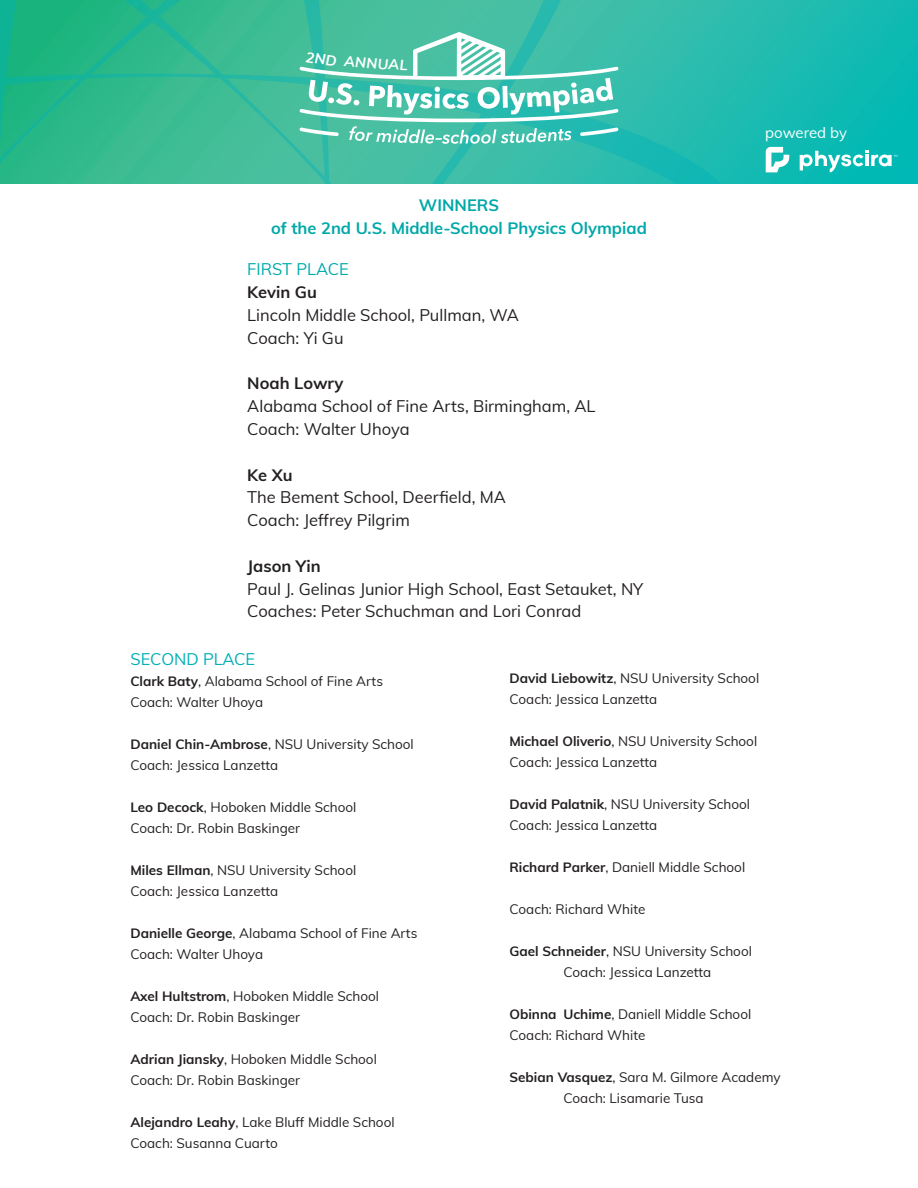
<style>
.page{position:relative;width:918px;height:1188px;background:#fff}
.page>*{position:absolute;margin:0;border:0;box-sizing:border-box;transform-origin:0 0}
.t1{font:16.5px/22.8px "Muli";color:#231f20}
.t2{font:700 16.5px/22.8px "Muli";color:#00a8a8;text-align:center}
.t3{font:700 16.5px "Muli";color:#231f20}
.t4{font:16.5px "Muli";color:#01afb6}
.t5{font:16.5px "Muli";color:#0aa}
.t6{font:15px "Muli";letter-spacing:-.005em;color:#fff}
.t7{font:13.5px/21px "Muli";color:#231f20}
.s1{font-weight:700}
</style>
<div class="page">
<div style="left:0;top:0;width:918px;height:184px;background:linear-gradient(to bottom,#1dbbb0,#05b9b4)"></div>
<svg style="left:0;top:0;width:753px;height:184px;background:#32bb9b"></svg>
<svg style="left:766px;top:147px;width:23px;height:25px"></svg>
<svg style="left:800px;top:150px;width:97px;height:22px"></svg>
<svg style="left:300px;top:32px;width:318px;height:112px"></svg>
<p class="t2" style="left:271px;top:193px;width:377px">WINNERS<br>of the 2nd U.S. Middle-School Physics Olympiad</p>
<p class="t6" style="left:765px;top:122px;width:83px">powered by</p>
<p class="t5" style="left:247px;top:257px;width:103px">FIRST PLACE</p>
<p class="t3" style="left:247px;top:280px;width:71px">Kevin Gu</p>
<p class="t1" style="left:247px;top:303px;width:273px">Lincoln Middle School, Pullman, WA<br>Coach: Yi Gu</p>
<p class="t3" style="left:247px;top:371px;width:98px">Noah Lowry</p>
<p class="t1" style="left:247px;top:394px;width:350px">Alabama School of Fine Arts, Birmingham, AL<br>Coach: Walter Uhoya</p>
<p class="t3" style="left:247px;top:463px;width:47px">Ke Xu</p>
<p class="t1" style="left:247px;top:485px;width:260px">The Bement School, Deerfield, MA<br>Coach: Jeffrey Pilgrim</p>
<p class="t3" style="left:247px;top:554px;width:75px">Jason Yin</p>
<p class="t1" style="left:247px;top:577px;width:398px">Paul J. Gelinas Junior High School, East Setauket, NY<br>Coaches: Peter Schuchman and Lori Conrad</p>
<p class="t4" style="left:130px;top:647px;width:126px">SECOND PLACE</p>
<p class="t7" style="left:130px;top:670px;width:254px"><span class="s1">Clark Baty</span>, Alabama School of Fine Arts<br>Coach: Walter Uhoya</p>
<p class="t7" style="left:130px;top:733px;width:285px"><span class="s1">Daniel Chin-Ambrose</span>, NSU University School<br>Coach: Jessica Lanzetta</p>
<p class="t7" style="left:130px;top:796px;width:228px"><span class="s1">Leo Decock</span>, Hoboken Middle School<br>Coach: Dr. Robin Baskinger</p>
<p class="t7" style="left:130px;top:859px;width:227px"><span class="s1">Miles Ellman</span>, NSU University School<br>Coach: Jessica Lanzetta</p>
<p class="t7" style="left:130px;top:922px;width:289px"><span class="s1">Danielle George</span>, Alabama School of Fine Arts<br>Coach: Walter Uhoya</p>
<p class="t7" style="left:130px;top:985px;width:250px"><span class="s1">Axel Hultstrom</span>, Hoboken Middle School<br>Coach: Dr. Robin Baskinger</p>
<p class="t7" style="left:130px;top:1048px;width:248px"><span class="s1">Adrian Jiansky</span>, Hoboken Middle School<br>Coach: Dr. Robin Baskinger</p>
<p class="t7" style="left:130px;top:1111px;width:266px"><span class="s1">Alejandro Leahy</span>, Lake Bluff Middle School<br>Coach: Susanna Cuarto</p>
<p class="t7" style="left:509px;top:667px;width:251px"><span class="s1">David Liebowitz</span>, NSU University School<br>Coach: Jessica Lanzetta</p>
<p class="t7" style="left:509px;top:730px;width:249px"><span class="s1">Michael Oliverio</span>, NSU University School<br>Coach: Jessica Lanzetta</p>
<p class="t7" style="left:509px;top:793px;width:242px"><span class="s1">David Palatnik</span>, NSU University School<br>Coach: Jessica Lanzetta</p>
<p class="t7" style="left:509px;top:856px;width:237px"><span class="s1">Richard Parker</span>, Daniell Middle School</p>
<p class="t7" style="left:509px;top:898px;width:137px">Coach: Richard White</p>
<p class="t7" style="left:563px;top:940px;width:190px;text-indent:-54px"><span class="s1">Gael Schneider</span>, NSU University School<br>Coach: Jessica Lanzetta</p>
<p class="t7" style="left:509px;top:1003px;width:243px"><span class="s1">Obinna Uchime</span>, Daniell Middle School<br>Coach: Richard White</p>
<p class="t7" style="left:563px;top:1066px;width:219px;text-indent:-54px"><span class="s1">Sebian Vasquez</span>, Sara M. Gilmore Academy<br>Coach: Lisamarie Tusa</p>
</div>
